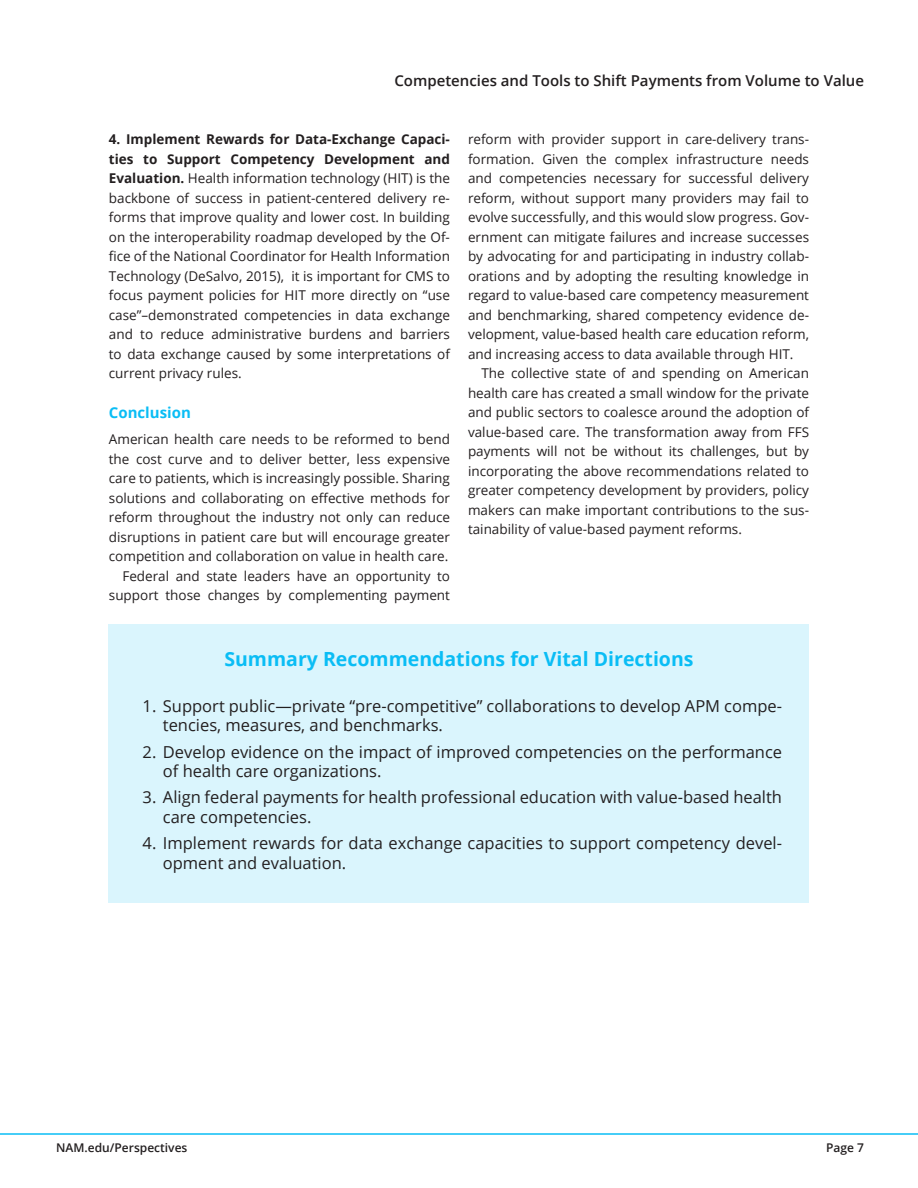
<style>
.page{position:relative;width:918px;height:1188px;background:#fff}
.page>*{position:absolute;margin:0;border:0;box-sizing:border-box;transform-origin:0 0}
.No_indent{font:700 19.5px "Open Sans";color:#0abdf5}
.t1{font:16.5px/19.5px "Open Sans";color:#231f20}
.t2{font:600 15px "Open Sans";color:#231f20}
.A-head{font:700 15px "Open Sans";color:#0abdf5}
.Standard_indent{font:13.5px/19.5px "Open Sans";color:#231f20;text-align:justify}
.No_indent-2{font:13.5px/19.5px "Open Sans";color:#231f20;text-align:justify}
.t3{font:600 12px "Open Sans";color:#231f20}
.s1{font-weight:700}
</style>
<div class="page">
<hr style="left:0;top:1133px;width:918px;height:2px;background:#0abdf5">
<div style="left:109px;top:624px;width:700px;height:279px;background:#daf5fd"></div>
<p class="t2" style="left:394px;top:70px;width:471px">Competencies and Tools to Shift Payments from Volume to Value</p>
<p class="No_indent-2" style="left:109px;top:129px;width:343px"><span class="s1">4. Implement Rewards for Data-Exchange Capaci&shy;ties to Support Competency Development and Evaluation.</span> Health information technology (HIT) is the backbone of success in patient-centered delivery re&shy;forms that improve quality and lower cost. In building on the interoperability roadmap developed by the Of&shy;fice of the National Coordinator for Health Information Technology (DeSalvo, 2015), it is important for CMS to focus payment policies for HIT more directly on “use case”–demonstrated competencies in data exchange and to reduce administrative burdens and barriers to data exchange caused by some interpretations of current privacy rules.</p>
<p class="A-head" style="left:109px;top:402px;width:84px">Conclusion</p>
<p class="No_indent-2" style="left:109px;top:429px;width:343px">American health care needs to be reformed to bend the cost curve and to deliver better, less expensive care to patients, which is increasingly possible. Sharing solutions and collaborating on effective methods for reform throughout the industry not only can reduce disruptions in patient care but will encourage greater competition and collaboration on value in health care.</p>
<p class="Standard_indent" style="left:109px;top:566px;width:343px;text-align:right">Federal and state leaders have an opportunity to support those changes by complementing payment</p>
<p class="Standard_indent" style="left:468px;top:129px;width:343px">reform with provider support in care-delivery trans&shy;formation. Given the complex infrastructure needs and competencies necessary for successful delivery reform, without support many providers may fail to evolve successfully, and this would slow progress. Gov&shy;ernment can mitigate failures and increase successes by advocating for and participating in industry collab&shy;orations and by adopting the resulting knowledge in regard to value-based care competency measurement and benchmarking, shared competency evidence de&shy;velopment, value-based health care education reform, and increasing access to data available through HIT.</p>
<p class="Standard_indent" style="left:468px;top:363px;width:343px;text-indent:14px">The collective state of and spending on American health care has created a small window for the private and public sectors to coalesce around the adoption of value-based care. The transformation away from FFS payments will not be without its challenges, but by incorporating the above recommendations related to greater competency development by providers, policy makers can make important contributions to the sus&shy;tainability of value-based payment reforms.</p>
<p class="No_indent" style="left:224px;top:645px;width:471px">Summary Recommendations for Vital Directions</p>
<p class="t1" style="left:163px;top:696px;width:621px;text-indent:-20px">1. Support public—private “pre-competitive” collaborations to develop APM compe&shy;tencies, measures, and benchmarks.</p>
<p class="t1" style="left:163px;top:741px;width:621px;text-indent:-20px">2. Develop evidence on the impact of improved competencies on the performance of health care organizations.</p>
<p class="t1" style="left:163px;top:787px;width:621px;text-indent:-20px">3. Align federal payments for health professional education with value-based health care competencies.</p>
<p class="t1" style="left:163px;top:833px;width:621px;text-indent:-20px">4. Implement rewards for data exchange capacities to support competency devel&shy;opment and evaluation.</p>
<p class="t3" style="left:56px;top:1140px;width:133px">NAM.edu/Perspectives</p>
<p class="t3" style="left:826px;top:1140px;width:39px">Page 7</p>
</div>
